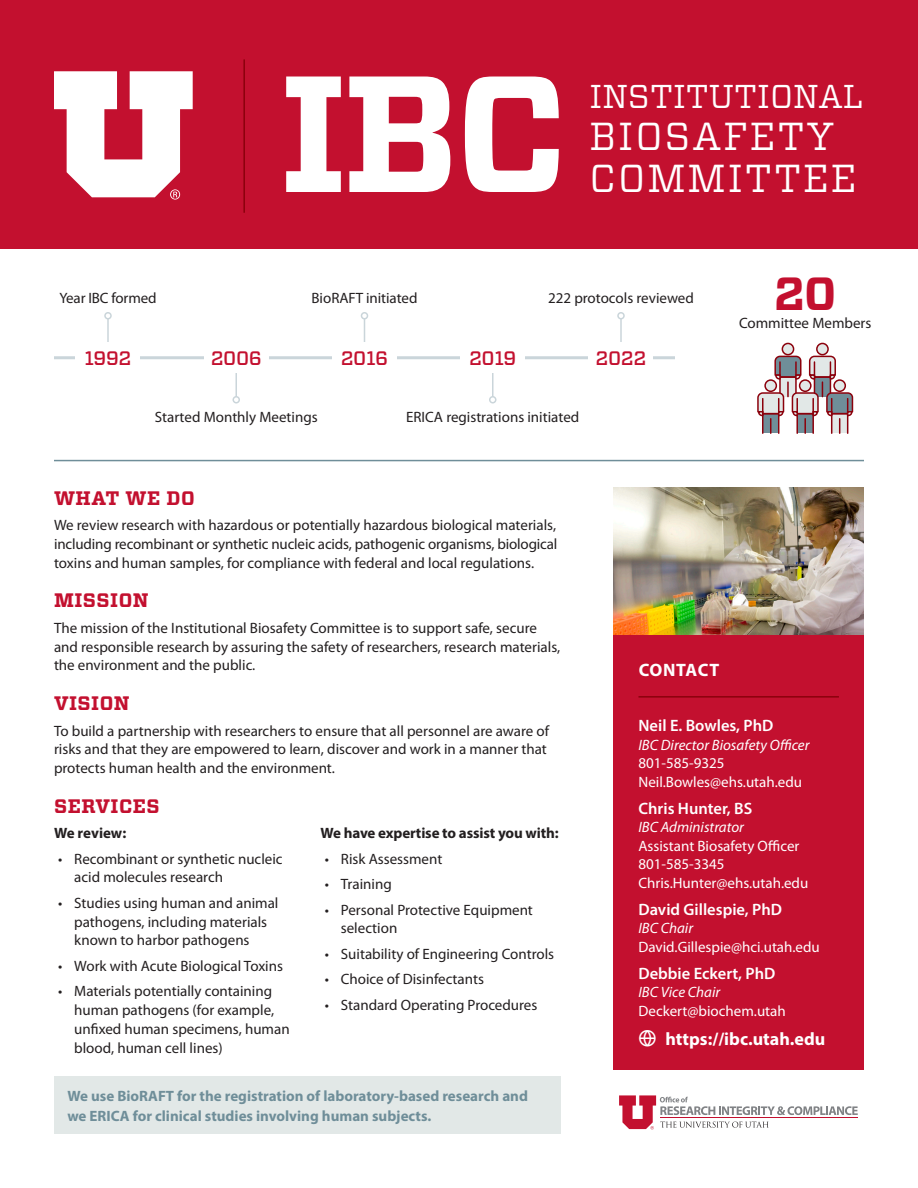
<style>
.page{position:relative;width:918px;height:1188px;background:#fff}
.page>*{position:absolute;margin:0;border:0;box-sizing:border-box;transform-origin:0 0}
.t1{font:700 165px "Vitesse";color:#fff}
.t2{font:700 46.5px "Vitesse";color:#c3102f}
.t3{font:39px/42px "Vitesse";letter-spacing:.05em;color:#fff}
.t4{font:33px "Vitesse";color:#fff}
.t5{font:700 19.5px "Vitesse";letter-spacing:.025em;color:#c3102f}
.t6{font:500 19.5px "Vitesse";letter-spacing:-.02em;color:#c3102f}
.t7{font:700 18px "Myriad Pro";color:#fff}
.t8{font:700 18px "Myriad Pro";letter-spacing:.025em;color:#fff}
.t9{font:600 16.5px "Myriad Pro";color:#fff}
.t10{font:15px/18.8px "Myriad Pro";color:#231f20}
.t11{font:15px/18.5px "Myriad Pro";color:#fff}
.t12{font:700 15px/19.5px "Myriad Pro";color:#6f8e99}
.t13{font:700 15px "Myriad Pro";letter-spacing:-.01em;color:#231f20}
.s1{font-style:italic}
</style>
<div class="page">
<hr style="left:364px;top:319px;width:1px;height:40px;background:#cad5da">
<div style="left:361px;top:312px;width:7px;height:8px;border:2px solid #cad5da;border-radius:50%"></div>
<hr style="left:620px;top:319px;width:2px;height:40px;background:#cad5da">
<div style="left:617px;top:312px;width:8px;height:8px;border:2px solid #cad5da;border-radius:50%"></div>
<hr style="left:107px;top:319px;width:2px;height:40px;background:#cad5da">
<div style="left:104px;top:312px;width:8px;height:8px;border:2px solid #cad5da;border-radius:50%"></div>
<hr style="left:236px;top:356px;width:1px;height:41px;background:#cad5da">
<div style="left:232px;top:396px;width:8px;height:8px;border:2px solid #cad5da;border-radius:50%"></div>
<hr style="left:492px;top:356px;width:2px;height:41px;background:#cad5da">
<div style="left:489px;top:396px;width:7px;height:8px;border:2px solid #cad5da;border-radius:50%"></div>
<div style="left:613px;top:635px;width:251px;height:435px;background:#c3102f"></div>
<hr style="left:54px;top:460px;width:810px;height:1px;background:#6f8e99">
<hr style="left:638px;top:696px;width:201px;height:2px;background:#8b010c">
<svg style="left:619px;top:1095px;width:239px;height:35px"></svg>
<hr style="left:660px;top:1118px;width:198px;height:1px;background:#c3102f">
<img style="left:613px;top:488px;width:251px;height:147px">
<div style="left:0;top:0;width:918px;height:248px;background:#c3102f"></div>
<svg style="left:54px;top:71px;width:139px;height:129px"></svg>
<hr style="left:243px;top:59px;width:2px;height:154px;background:#8b010c">
<div style="left:54px;top:1076px;width:506px;height:58px;background:#e2e8e7"></div>
<hr style="left:54px;top:356px;width:621px;height:3px;background:#cad5da">
<div style="left:782px;top:343px;width:12px;height:12px;background:#e2e8e7;border-radius:50%"></div>
<div style="left:782px;top:343px;width:12px;height:12px;border:2px solid #8b010c;border-radius:50%"></div>
<div style="left:817px;top:343px;width:11px;height:12px;background:#e2e8e7;border-radius:50%"></div>
<div style="left:816px;top:343px;width:13px;height:12px;border:2px solid #8b010c;border-radius:50%"></div>
<div style="left:762px;top:413px;width:17px;height:21px;border:2px solid #8b010c"></div>
<div style="left:831px;top:413px;width:17px;height:21px;border:2px solid #8b010c"></div>
<svg style="left:757px;top:355px;width:97px;height:78px"></svg>
<div style="left:76px;top:342px;width:64px;height:31px;background:#fff"></div>
<div style="left:204px;top:342px;width:64px;height:31px;background:#fff"></div>
<div style="left:332px;top:342px;width:65px;height:31px;background:#fff"></div>
<div style="left:460px;top:342px;width:65px;height:31px;background:#fff"></div>
<div style="left:589px;top:342px;width:64px;height:31px;background:#fff"></div>
<p class="t1" style="left:280px;top:24px;width:290px">IBC</p>
<p class="t4" style="left:590px;top:74px;width:275px">INSTITUTIONAL</p>
<p class="t3" style="left:590px;top:115px;width:269px">BIOSAFETY<br>COMMITTEE</p>
<p class="t10" style="left:59px;top:289px;width:99px">Year IBC formed</p>
<p class="t10" style="left:311px;top:289px;width:108px">BioRAFT initiated</p>
<p class="t10" style="left:548px;top:289px;width:147px">222 protocols reviewed</p>
<p class="t6" style="left:84px;top:346px;width:49px">1992</p>
<p class="t6" style="left:211px;top:346px;width:53px">2006</p>
<p class="t6" style="left:341px;top:346px;width:49px">2016</p>
<p class="t6" style="left:469px;top:346px;width:49px">2019</p>
<p class="t6" style="left:596px;top:346px;width:52px">2022</p>
<p class="t10" style="left:155px;top:408px;width:164px">Started Monthly Meetings</p>
<p class="t10" style="left:406px;top:408px;width:175px">ERICA registrations initiated</p>
<p class="t2" style="left:774px;top:262px;width:64px">20</p>
<p class="t10" style="left:739px;top:314px;width:134px">Committee Members</p>
<p class="t5" style="left:54px;top:485px;width:142px">WHAT WE DO</p>
<p class="t10" style="left:54px;top:516px;width:505px;text-align:justify">We review research with hazardous or potentially hazardous biological materials, including recombinant or synthetic nucleic acids, pathogenic organisms, biological toxins and human samples, for compliance with federal and local regulations.</p>
<p class="t5" style="left:54px;top:588px;width:96px">MISSION</p>
<p class="t10" style="left:54px;top:619px;width:508px">The mission of the Institutional Biosafety Committee is to support safe, secure and responsible research by assuring the safety of researchers, research materials, the environment and the public.</p>
<p class="t5" style="left:54px;top:690px;width:77px">VISION</p>
<p class="t10" style="left:54px;top:721px;width:497px">To build a partnership with researchers to ensure that all personnel are aware of risks and that they are empowered to learn, discover and work in a manner that protects human health and the environment.</p>
<p class="t5" style="left:54px;top:793px;width:107px">SERVICES</p>
<p class="t13" style="left:54px;top:823px;width:74px">We review:</p>
<p class="t10" style="left:74px;top:850px;width:210px;text-indent:-16px">• Recombinant or synthetic nucleic acid molecules research</p>
<p class="t10" style="left:74px;top:894px;width:206px;text-indent:-16px">• Studies using human and animal pathogens, including materials known to harbor pathogens</p>
<p class="t10" style="left:58px;top:957px;width:227px">• Work with Acute Biological Toxins</p>
<p class="t10" style="left:74px;top:982px;width:217px;text-indent:-16px">• Materials potentially containing human pathogens (for example, unfixed human specimens, human blood, human cell lines)</p>
<p class="t13" style="left:321px;top:823px;width:239px">We have expertise to assist you with:</p>
<p class="t10" style="left:325px;top:850px;width:119px">• Risk Assessment</p>
<p class="t10" style="left:325px;top:875px;width:69px">• Training</p>
<p class="t10" style="left:341px;top:901px;width:194px;text-indent:-16px">• Personal Protective Equipment selection</p>
<p class="t10" style="left:325px;top:945px;width:231px">• Suitability of Engineering Controls</p>
<p class="t10" style="left:325px;top:970px;width:161px">• Choice of Disinfectants</p>
<p class="t10" style="left:325px;top:996px;width:214px">• Standard Operating Procedures</p>
<p class="t12" style="left:68px;top:1086px;width:462px">We use BioRAFT for the registration of laboratory-based research and we ERICA for clinical studies involving human subjects.</p>
<p class="t8" style="left:639px;top:659px;width:82px">CONTACT</p>
<p class="t9" style="left:638px;top:715px;width:137px">Neil E. Bowles, PhD</p>
<p class="t11" style="left:638px;top:736px;width:173px"><span class="s1">IBC Director Biosafety Officer<br></span>801-585-9325<br>Neil.Bowles@ehs.utah.edu</p>
<p class="t9" style="left:638px;top:798px;width:115px">Chris Hunter, BS</p>
<p class="t11" style="left:638px;top:818px;width:171px"><span class="s1">IBC Administrator<br></span>Assistant Biosafety Officer<br>801-585-3345<br>Chris.Hunter@ehs.utah.edu</p>
<p class="t9" style="left:638px;top:899px;width:145px">David Gillespie, PhD</p>
<p class="t11" style="left:638px;top:919px;width:183px"><span class="s1">IBC Chair<br></span>David.Gillespie@hci.utah.edu</p>
<p class="t9" style="left:638px;top:963px;width:139px">Debbie Eckert, PhD</p>
<p class="t11" style="left:638px;top:983px;width:149px"><span class="s1">IBC Vice Chair<br></span>Deckert@biochem.utah</p>
<p class="t7" style="left:665px;top:1027px;width:161px">https://ibc.utah.edu</p>
</div>
